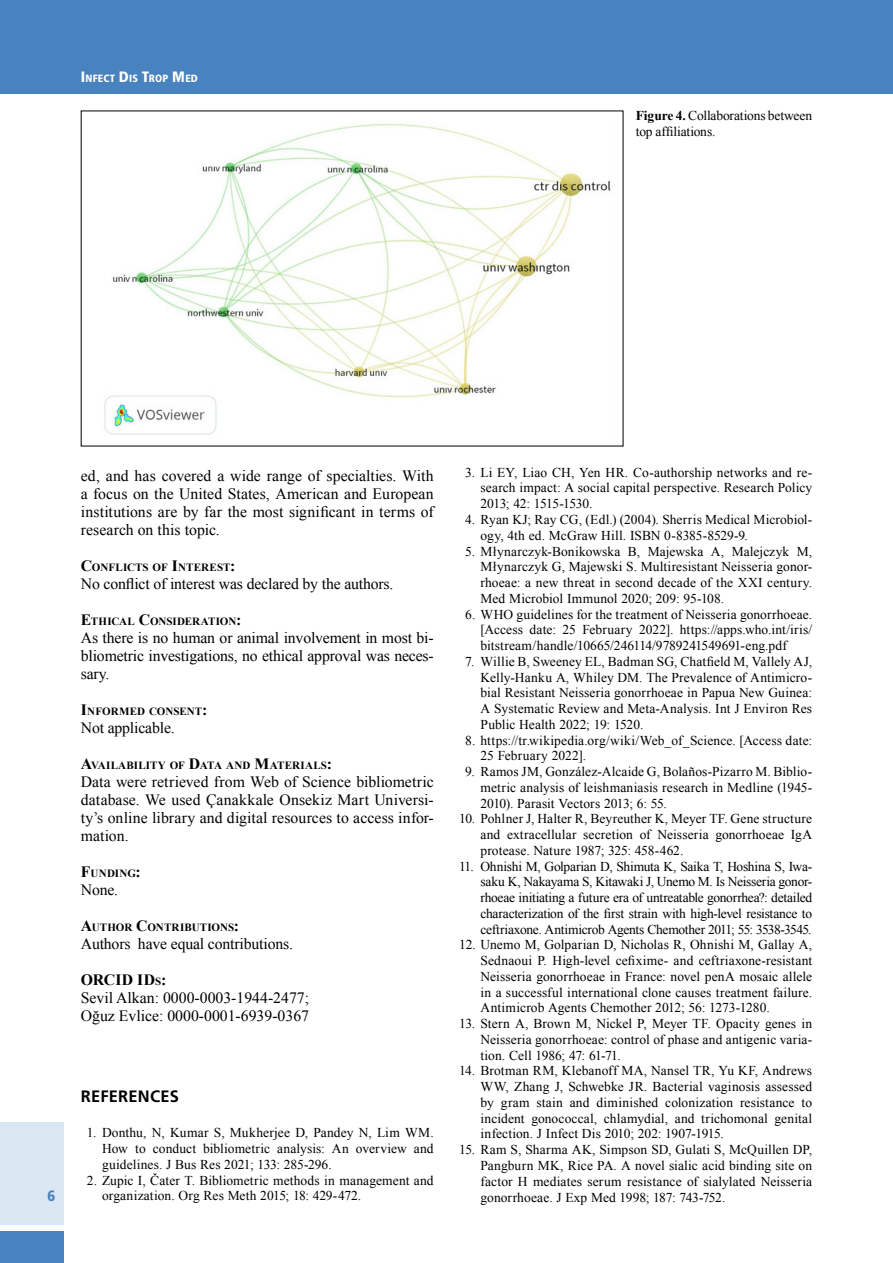
<style>
.page{position:relative;width:893px;height:1263px;background:#fff}
.page>*{position:absolute;margin:0;border:0;box-sizing:border-box;transform-origin:0 0}
.t1{font:700 16.5px "Frutiger";letter-spacing:.015em;color:#000}
.t2{font:15.75px/18px "Times New Roman";letter-spacing:-.01em;color:#000;text-align:justify}
.t3{font:900 condensed 15px "Frutiger";color:#4882bf}
.t4{font:13.5px/15.8px "Times New Roman";letter-spacing:.005em;color:#000;text-align:justify}
.t5{font:700 10.95px "Times New Roman";letter-spacing:.005em;color:#000}
.t6{font:900 condensed 10.5px "Frutiger";letter-spacing:.015em;color:#fff}
.s1{font-size:15px}
.s2{font-weight:700}
.s3{font-size:15.75px}
.s4{font-weight:700;font-size:10.95px}
</style>
<div class="page">
<div style="left:0;top:0;width:893px;height:94px;background:#4882bf"></div>
<div style="left:0;top:1123px;width:64px;height:102px;background:#dae6f2"></div>
<div style="left:0;top:1231px;width:64px;height:32px;background:#4882bf"></div>
<img style="left:104px;top:123px;width:507px;height:312px">
<p class="t6" style="left:81px;top:72px;width:118px"><span class="s1">I</span>NFECT <span class="s1">D</span>IS <span class="s1">T</span>ROP <span class="s1">M</span>ED</p>
<p class="t4" style="left:636px;top:107px;width:178px"><span class="s2">Figure 4.</span> Collaborations between top affiliations.</p>
<p class="t3" style="left:47px;top:1187px;width:9px">6</p>
<p class="t2" style="left:81px;top:467px;width:354px">ed, and has covered a wide range of specialties. With a focus on the United States, American and European institutions are by far the most significant in terms of research on this topic.</p>
<p class="t5" style="left:81px;top:560px;width:156px"><span class="s3">C</span>ONFLICTS OF <span class="s3">I</span>NTEREST<span class="s3">:</span></p>
<p class="t2" style="left:81px;top:575px;width:314px">No conflict of interest was declared by the authors.</p>
<p class="t5" style="left:81px;top:614px;width:162px"><span class="s3">E</span>THICAL <span class="s3">C</span>ONSIDERATION<span class="s3">:</span></p>
<p class="t2" style="left:81px;top:629px;width:355px">As there is no human or animal involvement in most bi&shy;bliometric investigations, no ethical approval was neces&shy;sary.</p>
<p class="t5" style="left:81px;top:704px;width:128px"><span class="s3">I</span>NFORMED CONSENT<span class="s3">:</span></p>
<p class="t2" style="left:81px;top:719px;width:96px">Not applicable.</p>
<p class="t5" style="left:81px;top:758px;width:253px"><span class="s3">A</span>VAILABILITY OF <span class="s3">D</span>ATA AND <span class="s3">M</span>ATERIALS<span class="s3">:</span></p>
<p class="t2" style="left:81px;top:773px;width:354px">Data were retrieved from Web of Science bibliometric database. We used Çanakkale Onsekiz Mart Universi&shy;ty’s online library and digital resources to access infor&shy;mation.</p>
<p class="t5" style="left:81px;top:866px;width:62px"><span class="s3">F</span>UNDING<span class="s3">:</span></p>
<p class="t2" style="left:81px;top:881px;width:39px">None.</p>
<p class="t5" style="left:81px;top:920px;width:160px"><span class="s3">A</span>UTHOR <span class="s3">C</span>ONTRIBUTIONS<span class="s3">:</span></p>
<p class="t2" style="left:81px;top:935px;width:214px">Authors have equal contributions.</p>
<p class="t2" style="left:81px;top:971px;width:230px;text-align:left"><span class="s2">ORCIDID</span><span class="s4">S</span><span class="s2">:<br></span>Sevil Alkan: 0000-0003-1944-2477;<br>Oğuz Evlice: 0000-0001-6939-0367</p>
<p class="t1" style="left:81px;top:1087px;width:100px">REFERENCES</p>
<p class="t4" style="left:102px;top:1125px;width:333px;text-indent:-15px">1. Donthu, N, Kumar S, Mukherjee D, Pandey N, Lim WM.<br>How to conduct bibliometric analysis: An overview and guidelines. J Bus Res 2021; 133: 285-296.</p>
<p class="t4" style="left:102px;top:1172px;width:333px;text-indent:-15px">2. Zupic I, Čater T. Bibliometric methods in management and organization. Org Res Meth 2015; 18: 429-472.</p>
<p class="t4" style="left:480px;top:464px;width:333px;text-indent:-15px">3. Li EY, Liao CH, Yen HR. Co-authorship networks and re&shy;search impact: A social capital perspective. Research Policy 2013; 42: 1515-1530.</p>
<p class="t4" style="left:480px;top:511px;width:333px;text-indent:-15px">4. Ryan KJ; Ray CG, (Edl.) (2004). Sherris Medical Microbiol&shy;ogy, 4th ed. McGraw Hill. ISBN 0-8385-8529-9.</p>
<p class="t4" style="left:480px;top:543px;width:333px;text-indent:-15px">5. Młynarczyk-Bonikowska B, Majewska A, Malejczyk M, Młynarczyk G, Majewski S. Multiresistant Neisseria gonor&shy;rhoeae: a new threat in second decade of the XXI century.<br>Med Microbiol Immunol 2020; 209: 95-108.</p>
<p class="t4" style="left:480px;top:606px;width:333px;text-indent:-15px">6. WHO guidelines for the treatment of Neisseria gonorrhoeae. [Access date: 25 February 2022]. https://apps.who.int/iris/ bitstream/handle/10665/246114/9789241549691-eng.pdf</p>
<p class="t4" style="left:480px;top:653px;width:333px;text-indent:-15px">7. Willie B, Sweeney EL, Badman SG, Chatfield M, Vallely AJ, Kelly-Hanku A, Whiley DM. The Prevalence of Antimicro&shy;bial Resistant Neisseria gonorrhoeae in Papua New Guinea:<br>A Systematic Review and Meta-Analysis. Int J Environ Res Public Health 2022; 19: 1520.</p>
<p class="t4" style="left:480px;top:732px;width:333px;text-indent:-15px">8. https://tr.wikipedia.org/wiki/Web_of_Science. [Access date:<br>25 February 2022].</p>
<p class="t4" style="left:480px;top:763px;width:333px;text-indent:-15px">9. Ramos JM, González-Alcaide G, Bolaños-Pizarro M. Biblio&shy;metric analysis of leishmaniasis research in Medline (1945- 2010). Parasit Vectors 2013; 6: 55.</p>
<p class="t4" style="left:480px;top:811px;width:333px;text-indent:-21px">10. Pohlner J, Halter R, Beyreuther K, Meyer TF. Gene structure and extracellular secretion of Neisseria gonorrhoeae IgA protease. Nature 1987; 325: 458-462.</p>
<p class="t4" style="left:480px;top:858px;width:333px;text-indent:-21px">11. Ohnishi M, Golparian D, Shimuta K, Saika T, Hoshina S, Iwa&shy;saku K, Nakayama S, Kitawaki J, Unemo M. Is Neisseria gonor&shy;rhoeae initiating a future era of untreatable gonorrhea?: detailed characterization of the first strain with high-level resistance to ceftriaxone. Antimicrob Agents Chemother 2011; 55: 3538-3545.</p>
<p class="t4" style="left:480px;top:937px;width:333px;text-indent:-21px">12. Unemo M, Golparian D, Nicholas R, Ohnishi M, Gallay A, Sednaoui P. High-level cefixime- and ceftriaxone-resistant Neisseria gonorrhoeae in France: novel penA mosaic allele in a successful international clone causes treatment failure.<br>Antimicrob Agents Chemother 2012; 56: 1273-1280.</p>
<p class="t4" style="left:480px;top:1015px;width:333px;text-indent:-21px">13. Stern A, Brown M, Nickel P, Meyer TF. Opacity genes in Neisseria gonorrhoeae: control of phase and antigenic varia&shy;tion. Cell 1986; 47: 61-71.</p>
<p class="t4" style="left:480px;top:1063px;width:333px;text-indent:-21px">14. Brotman RM, Klebanoff MA, Nansel TR, Yu KF, Andrews WW, Zhang J, Schwebke JR. Bacterial vaginosis assessed by gram stain and diminished colonization resistance to incident gonococcal, chlamydial, and trichomonal genital infection. J Infect Dis 2010; 202: 1907-1915.</p>
<p class="t4" style="left:480px;top:1141px;width:333px;text-indent:-21px">15. Ram S, Sharma AK, Simpson SD, Gulati S, McQuillen DP, Pangburn MK, Rice PA. A novel sialic acid binding site on factor H mediates serum resistance of sialylated Neisseria gonorrhoeae. J Exp Med 1998; 187: 743-752.</p>
</div>
